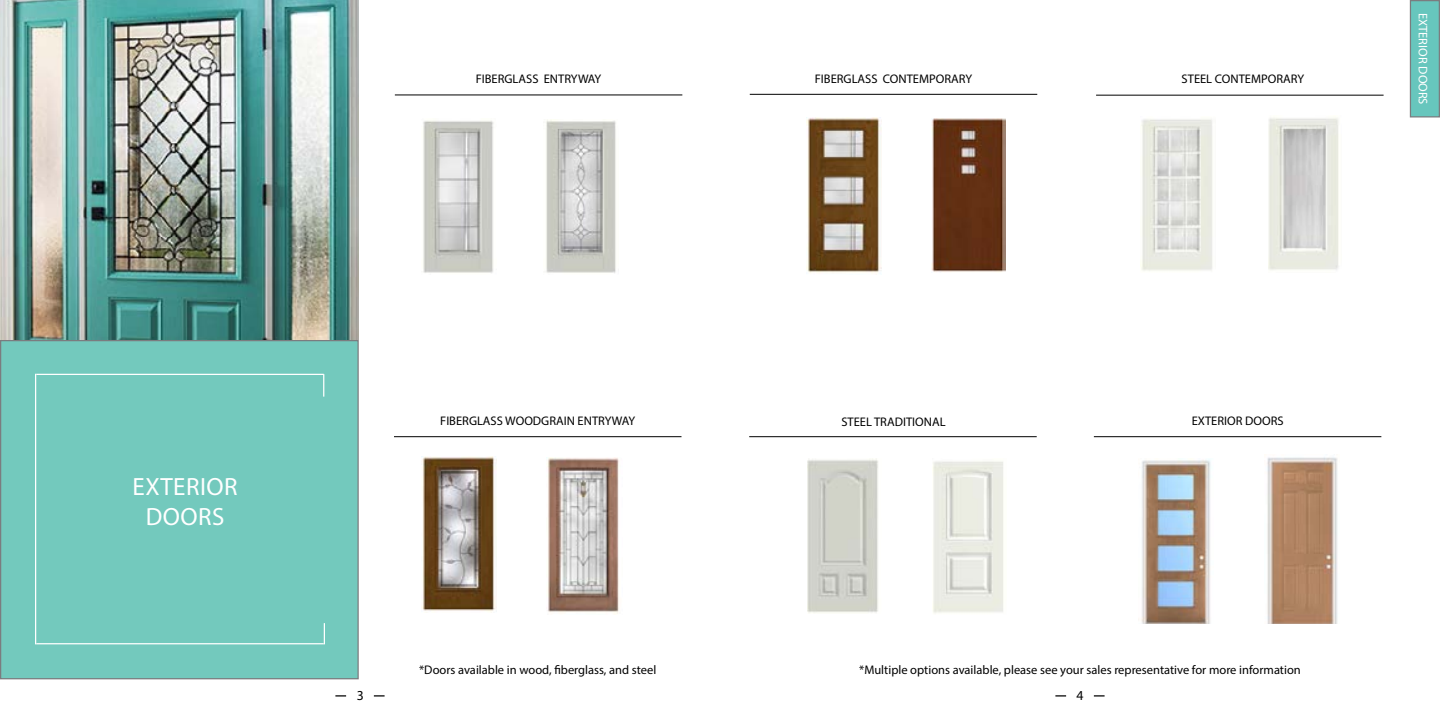
<style>
.page{position:relative;width:1440px;height:720px;background:#fff}
.page>*{position:absolute;margin:0;border:0;box-sizing:border-box;transform-origin:0 0}
.t1{font:25px/30px "Myriad Pro";letter-spacing:.02em;color:#fff;text-align:center}
.t2{font:13.75px "Myriad Pro";color:#000}
.t3{font:12.5px "Myriad Pro";color:#000}
.t4{font:12.5px "Myriad Pro";color:#fff}
</style>
<div class="page">
<img style="left:1267px;top:457px;width:71px;height:166px">
<img style="left:1138px;top:459px;width:73px;height:164px">
<img style="left:0;top:0;width:359px;height:340px">
<svg style="left:335px;top:695px;width:11px;height:2px"></svg>
<svg style="left:374px;top:695px;width:11px;height:2px"></svg>
<svg style="left:1055px;top:695px;width:11px;height:2px"></svg>
<svg style="left:1094px;top:695px;width:11px;height:2px"></svg>
<div style="left:1410px;top:1px;width:29px;height:116px;background:#67c6bd"></div>
<div style="left:1410px;top:0;width:30px;height:118px;border:1px solid #7b7c7f"></div>
<div style="left:1px;top:341px;width:357px;height:338px;background:#73c9bd"></div>
<div style="left:0;top:340px;width:359px;height:339px;border:1px solid #7b7c7f"></div>
<svg style="left:324px;top:623px;width:1px;height:21px"></svg>
<svg style="left:323px;top:375px;width:1px;height:22px"></svg>
<hr style="left:36px;top:374px;width:288px;height:1px;background:#fff">
<hr style="left:35px;top:374px;width:1px;height:270px;background:#fff">
<hr style="left:36px;top:643px;width:288px;height:1px;background:#fff">
<img style="left:546px;top:457px;width:73px;height:157px">
<img style="left:422px;top:457px;width:75px;height:156px">
<img style="left:546px;top:119px;width:70px;height:154px">
<img style="left:808px;top:459px;width:70px;height:154px">
<img style="left:933px;top:461px;width:71px;height:152px">
<hr style="left:395px;top:95px;width:287px;height:1px;background:#000">
<hr style="left:394px;top:436px;width:288px;height:1px;background:#000">
<img style="left:423px;top:120px;width:71px;height:153px">
<img style="left:806px;top:118px;width:75px;height:155px">
<img style="left:932px;top:119px;width:73px;height:153px">
<hr style="left:749px;top:436px;width:288px;height:1px;background:#000">
<hr style="left:1094px;top:436px;width:287px;height:1px;background:#000">
<hr style="left:750px;top:94px;width:287px;height:1px;background:#000">
<hr style="left:1096px;top:95px;width:288px;height:1px;background:#000">
<img style="left:1268px;top:117px;width:71px;height:153px">
<img style="left:1141px;top:119px;width:72px;height:152px">
<p class="t3" style="left:476px;top:71px;width:127px">FIBERGLASS ENTRYWAY</p>
<p class="t3" style="left:815px;top:71px;width:159px">FIBERGLASS CONTEMPORARY</p>
<p class="t3" style="left:1182px;top:71px;width:124px">STEEL CONTEMPORARY</p>
<p class="t4" style="left:1431px;top:13px;width:93px;rotate:90deg">EXTERIOR DOORS</p>
<h1 class="t1" style="left:133px;top:471px;width:107px">EXTERIOR<br>DOORS</h1>
<p class="t3" style="left:440px;top:413px;width:196px">FIBERGLASS WOODGRAIN ENTRYWAY</p>
<p class="t3" style="left:841px;top:414px;width:106px">STEEL TRADITIONAL</p>
<p class="t3" style="left:1192px;top:414px;width:93px">EXTERIOR DOORS</p>
<p class="t3" style="left:419px;top:662px;width:239px">*Doors available in wood, fiberglass, and steel</p>
<p class="t3" style="left:859px;top:662px;width:443px">*Multiple options available, please see your sales representative for more information</p>
<p class="t2" style="left:357px;top:687px;width:9px">3</p>
<p class="t2" style="left:1076px;top:687px;width:9px">4</p>
<p class="t3" style="left:357px;top:688px;width:8px">4</p>
<p class="t3" style="left:1077px;top:688px;width:8px">5</p>
</div>
